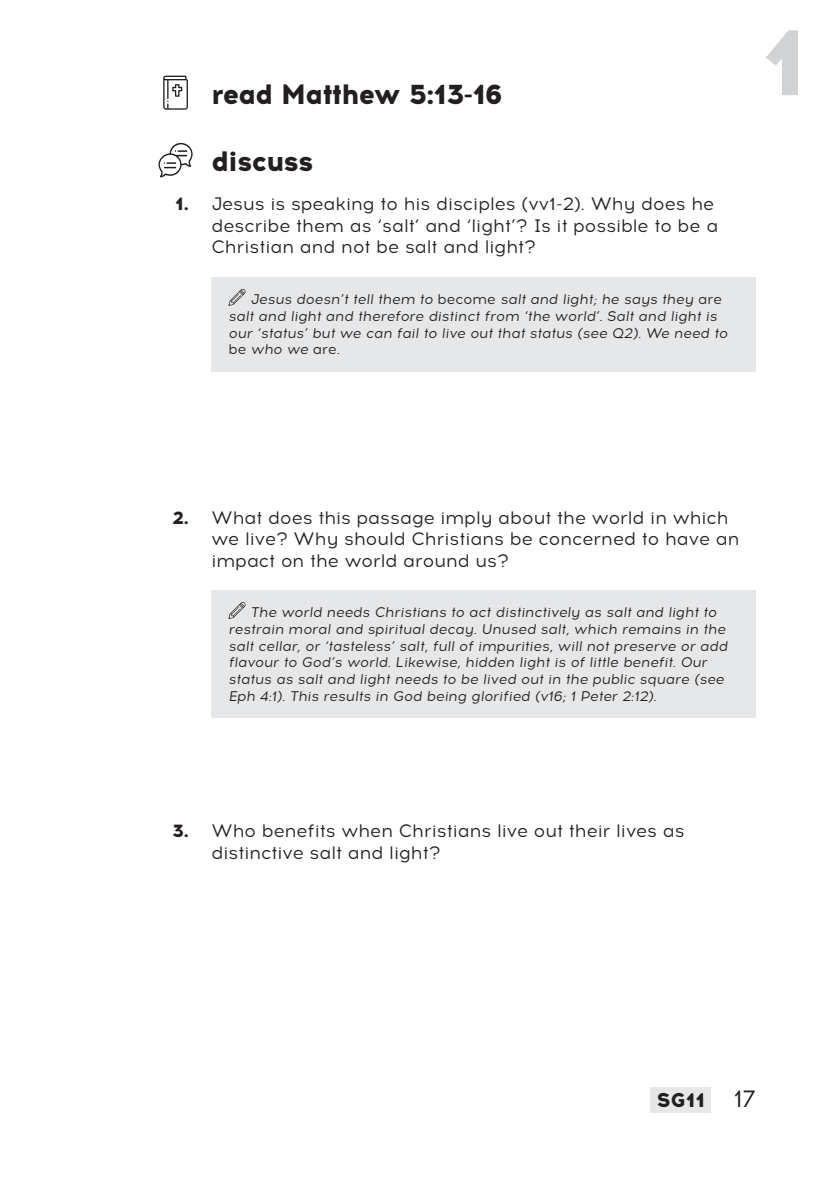
<style>
.page{position:relative;width:832px;height:1183px;background:#fff}
.page>*{position:absolute;margin:0;border:0;box-sizing:border-box;transform-origin:0 0}
.t1{font:800 94.4px "Acrom";color:#d1d2d4}
.t2{font:800 28px "Acrom";letter-spacing:-.03em;color:#231f20}
.t3{font:24px "Acrom";color:#231f20}
.t4{font:800 20px "Acrom";color:#231f20}
.t5{font:18px/21.6px "Acrom";color:#231f20}
.t6{font:14px/16.8px "Acrom";color:#231f20}
.s1{font-weight:800}
</style>
<div class="page">
<svg style="left:163px;top:76px;width:25px;height:34px"></svg>
<svg style="left:158px;top:143px;width:34px;height:34px"></svg>
<div style="left:650px;top:1087px;width:60px;height:25px;background:#e6e7e9"></div>
<div style="left:211px;top:277px;width:545px;height:94px;background:#e6e7e9"></div>
<svg style="left:228px;top:288px;width:18px;height:18px"></svg>
<div style="left:211px;top:590px;width:545px;height:128px;background:#e6e7e9"></div>
<svg style="left:228px;top:602px;width:18px;height:17px"></svg>
<h2 class="t2" style="left:211px;top:73px;width:293px">read Matthew 5:13-16</h2>
<h2 class="t2" style="left:211px;top:140px;width:104px">discuss</h2>
<p class="t5" style="left:211px;top:193px;width:508px;text-indent:-36px"><span class="s1">1.</span> Jesus is speaking to his disciples (vv1-2). Why does he describe them as ‘salt’ and ‘light’? Is it possible to be a<br>Christian and not be salt and light?</p>
<p class="t6" style="left:228px;top:291px;width:503px;text-indent:22px">Jesus doesn’t tell them to b e c o m e salt and light; he says they a re salt and light and therefore distinct from ‘the world’. Salt and light is our ‘status’ but we can fail to live out that status (see Q2). We need to be who we are.</p>
<h1 class="t1" style="left:761px;top:-9px;width:47px">1</h1>
<p class="t5" style="left:211px;top:507px;width:529px;text-indent:-39px"><span class="s1">2.</span> What does this passage imply about the world in which we live? Why should Christians be concerned to have an impact on the world around us?</p>
<p class="t6" style="left:228px;top:604px;width:503px;text-indent:22px">The world needs Christians to act distinctively as salt and light to restrain moral and spiritual decay. Unused salt, which remains in the salt cellar, or ‘tasteless’ salt, full of impurities, will not preserve or add flavour to God’s world. Likewise, hidden light is of little benefit. Our status as salt and light needs to be lived out in the public square (see Eph 4:1). This results in God being glorified (v16; 1 Peter 2:12).</p>
<p class="t5" style="left:211px;top:820px;width:474px;text-indent:-39px"><span class="s1">3.</span> Who benefits when Christians live out their lives as distinctive salt and light?</p>
<h3 class="t4" style="left:656px;top:1084px;width:50px">SG11</h3>
<h3 class="t3" style="left:733px;top:1083px;width:24px">17</h3>
</div>
